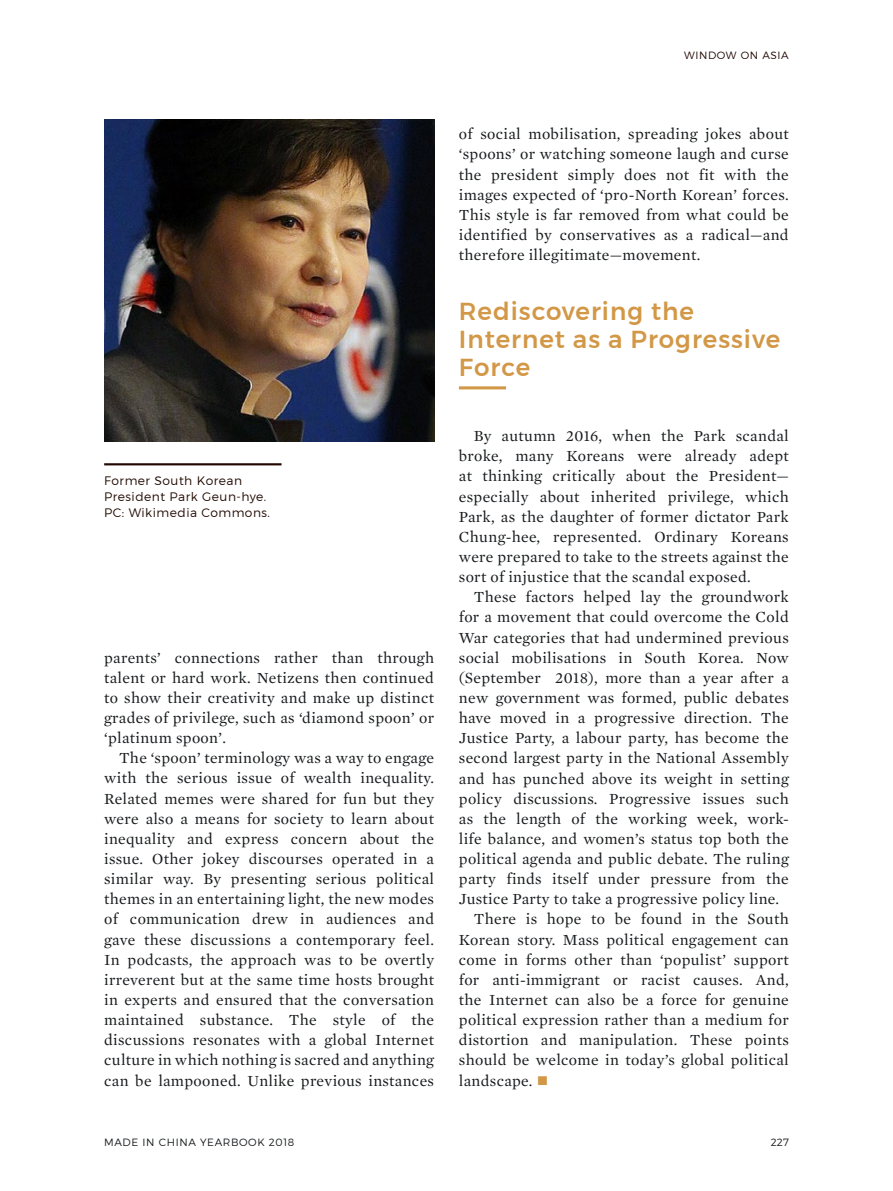
<style>
.page{position:relative;width:893px;height:1191px;background:#fff}
.page>*{position:absolute;margin:0;border:0;box-sizing:border-box;transform-origin:0 0}
.t1{font:500 24.5px/28px "Montserrat";letter-spacing:.04em;color:#d29847}
.t2{font:15.75px/20.1px "Mercury Text G1";letter-spacing:.02em;color:#171a1c;text-align:justify}
.t3{font:300 12.25px/15.8px "Montserrat";letter-spacing:.04em;color:#210901}
.t4{font:300 10.5px "Montserrat";letter-spacing:.06em;color:#171a1c}
.t5{font:300 10.5px "Montserrat";letter-spacing:.06em;color:#210901}
.s1{font-family:"Times New Roman";font-size:19.25px;color:#d29847}
</style>
<div class="page">
<hr style="left:104px;top:463px;width:178px;height:2px;background:#210901">
<hr style="left:459px;top:386px;width:47px;height:3px;background:#d29847">
<img style="left:104px;top:119px;width:330px;height:322px">
<p class="t5" style="left:684px;top:49px;width:106px">WINDOW ON ASIA</p>
<p class="t3" style="left:104px;top:473px;width:167px">Former South Korean<br>President Park Geun-hye.<br>PC: Wikimedia Commons.</p>
<p class="t2" style="left:104px;top:647px;width:331px">parents’ connections rather than through talent or hard work. Netizens then continued to show their creativity and make up distinct grades of privilege, such as ‘diamond spoon’ or ‘platinum spoon’.</p>
<p class="t2" style="left:104px;top:748px;width:331px;text-indent:15px">The ‘spoon’ terminology was a way to engage with the serious issue of wealth inequality.<br>Related memes were shared for fun but they were also a means for society to learn about inequality and express concern about the issue. Other jokey discourses operated in a similar way. By presenting serious political themes in an entertaining light, the new modes of communication drew in audiences and gave these discussions a contemporary feel.<br>In podcasts, the approach was to be overtly irreverent but at the same time hosts brought in experts and ensured that the conversation maintained substance. The style of the discussions resonates with a global Internet culture in which nothing is sacred and anything can be lampooned. Unlike previous instances</p>
<p class="t2" style="left:459px;top:124px;width:331px">of social mobilisation, spreading jokes about ‘spoons’ or watching someone laugh and curse the president simply does not fit with the images expected of ‘pro-North Korean’ forces.<br>This style is far removed from what could be identified by conservatives as a radical—and therefore illegitimate—movement.</p>
<h1 class="t1" style="left:459px;top:297px;width:323px">Rediscovering the<br>Internet as a Progressive<br>Force</h1>
<p class="t2" style="left:459px;top:426px;width:331px;text-indent:15px">By autumn 2016, when the Park scandal broke, many Koreans were already adept at thinking critically about the President— especially about inherited privilege, which Park, as the daughter of former dictator Park Chung-hee, represented. Ordinary Koreans were prepared to take to the streets against the sort of injustice that the scandal exposed.</p>
<p class="t2" style="left:474px;top:587px;width:317px">These factors helped lay the groundwork</p>
<p class="t2" style="left:459px;top:607px;width:331px">for a movement that could overcome the Cold</p>
<p class="t2" style="left:459px;top:627px;width:331px">War categories that had undermined previous</p>
<p class="t2" style="left:459px;top:647px;width:331px">social mobilisations in South Korea. Now</p>
<p class="t2" style="left:459px;top:667px;width:331px">(September 2018), more than a year after a</p>
<p class="t2" style="left:459px;top:687px;width:331px">new government was formed, public debates</p>
<p class="t2" style="left:459px;top:708px;width:331px">have moved in a progressive direction. The</p>
<p class="t2" style="left:459px;top:728px;width:331px">Justice Party, a labour party, has become the</p>
<p class="t2" style="left:459px;top:748px;width:331px">second largest party in the National Assembly</p>
<p class="t2" style="left:459px;top:768px;width:331px">and has punched above its weight in setting</p>
<p class="t2" style="left:459px;top:788px;width:331px">policy discussions. Progressive issues such</p>
<p class="t2" style="left:459px;top:808px;width:331px">as the length of the working week, work-</p>
<p class="t2" style="left:459px;top:828px;width:331px">life balance, and women’s status top both the</p>
<p class="t2" style="left:459px;top:849px;width:331px">political agenda and public debate. The ruling</p>
<p class="t2" style="left:459px;top:869px;width:331px">party finds itself under pressure from the</p>
<p class="t2" style="left:459px;top:889px;width:322px">Justice Party to take a progressive policy line.</p>
<p class="t2" style="left:474px;top:909px;width:317px">There is hope to be found in the South</p>
<p class="t2" style="left:459px;top:929px;width:331px">Korean story. Mass political engagement can</p>
<p class="t2" style="left:459px;top:949px;width:331px">come in forms other than ‘populist’ support</p>
<p class="t2" style="left:459px;top:969px;width:331px">for anti-immigrant or racist causes. And,</p>
<p class="t2" style="left:459px;top:989px;width:331px">the Internet can also be a force for genuine</p>
<p class="t2" style="left:459px;top:1010px;width:331px">political expression rather than a medium for</p>
<p class="t2" style="left:459px;top:1030px;width:331px">distortion and manipulation. These points</p>
<p class="t2" style="left:459px;top:1050px;width:331px">should be welcome in today’s global political</p>
<p class="t2" style="left:459px;top:1070px;width:91px">landscape. <span class="s1">■</span></p>
<p class="t4" style="left:104px;top:1135px;width:192px">MADE IN CHINA YEARBOOK 2018</p>
<p class="t4" style="left:771px;top:1135px;width:20px">227</p>
</div>
